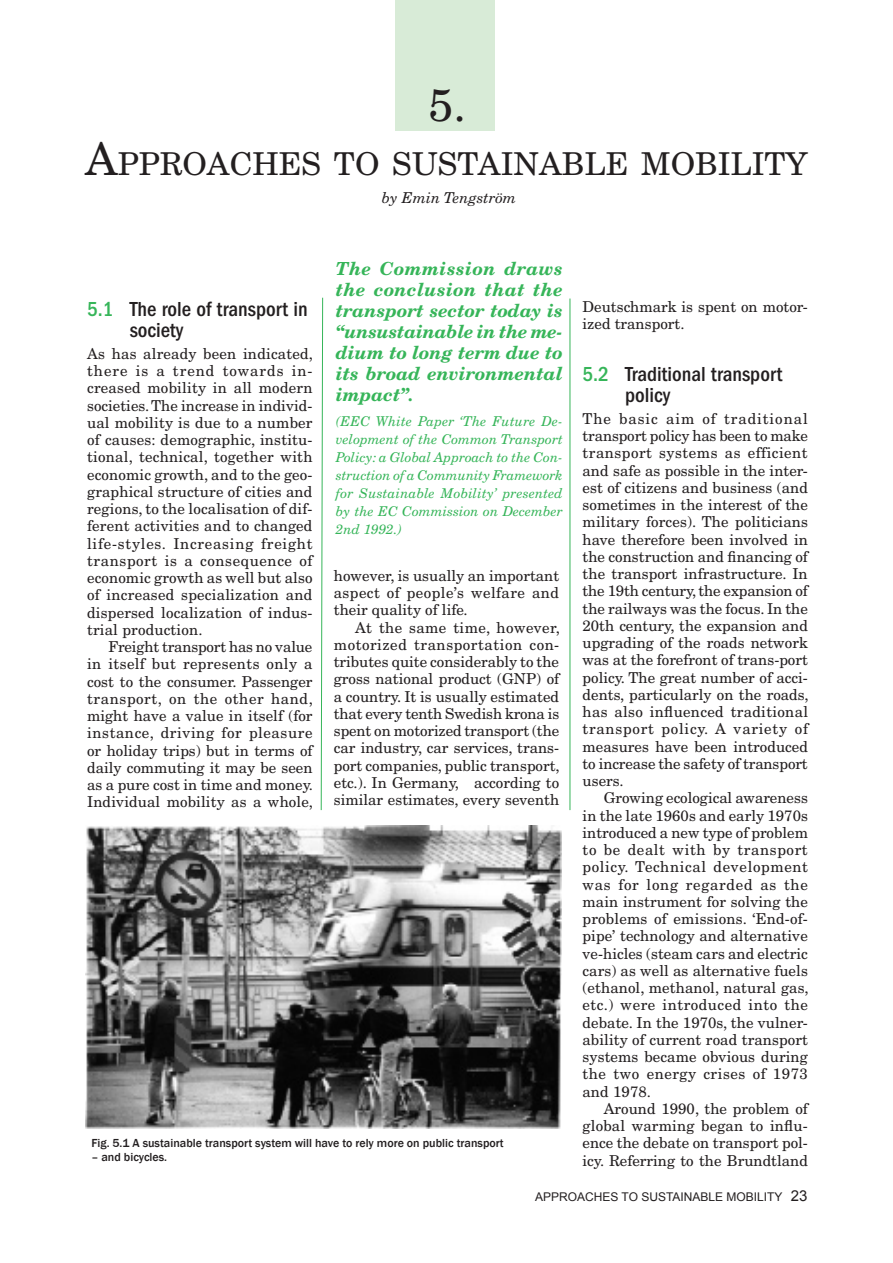
<style>
.page{position:relative;width:893px;height:1263px;background:#fff}
.page>*{position:absolute;margin:0;border:0;box-sizing:border-box;transform-origin:0 0}
.Rubrik{font:45px "New Century Schlbk";color:#231f20}
.Rubrik-2{font:31.5px "New Century Schlbk";color:#231f20}
.Underrubrik_1{font:500 condensed 21px/21.8px "Franklin Gothic";color:#231f20}
.Citat_1{font:italic 700 18px/21px "New Century Schlbk";color:#36b559;text-align:justify}
.Brödtext_indrag{font:15px/17.2px "New Century Schlbk";color:#231f20;text-align:justify}
.Brödtext{font:15px/17.2px "New Century Schlbk";letter-spacing:.005em;color:#231f20;text-align:justify}
.Brödtext-2{font:italic 15px "New Century Schlbk";color:#231f20}
.Citat_1-2{font:italic 13.5px/18px "New Century Schlbk";color:#36b559;text-align:justify}
.Bildtext{font:500 12px "Franklin Gothic";color:#231f20}
.t1{font:12px "Arial";color:#231f20}
.s1{font-size:45px}
.s2{color:#36b559}
.s3{font-size:15px}
</style>
<div class="page">
<div style="left:395px;top:0;width:100px;height:130px;background:#d8ebd7"></div>
<hr style="left:570px;top:298px;width:1px;height:512px;background:#36b559">
<svg style="left:321px;top:297px;width:2px;height:513px"></svg>
<img style="left:85px;top:825px;width:476px;height:303px">
<p class="Rubrik" style="left:429px;top:77px;width:39px">5.</p>
<p class="Rubrik-2" style="left:85px;top:144px;width:724px"><span class="s1">A</span>pproaches to sustainable mobility</p>
<p class="Brödtext-2" style="left:382px;top:189px;width:136px">by Emin Tengström</p>
<p class="Underrubrik_1" style="left:130px;top:298px;width:180px;text-indent:-43px"><span class="s2">5.1</span> The role of transport in society</p>
<p class="Brödtext" style="left:87px;top:345px;width:227px">As has already been indicated, there is a trend towards in&shy;creased mobility in all modern societies. The increase in individ&shy;ual mobility is due to a number of causes: demographic, institu&shy;tional, technical, together with economic growth, and to the geo&shy;graphical structure of cities and regions, to the localisation of dif&shy;ferent activities and to changed life-styles. Increasing freight transport is a consequence of economic growth as well but also of increased specialization and dispersed localization of indus&shy;trial production.</p>
<p class="Brödtext_indrag" style="left:87px;top:638px;width:227px;text-indent:21px">Freight transport has no value in itself but represents only a cost to the consumer. Passenger transport, on the other hand, might have a value in itself (for instance, driving for pleasure or holiday trips) but in terms of daily commuting it may be seen as a pure cost in time and money.<br>Individual mobility as a whole,</p>
<p class="Citat_1" style="left:336px;top:258px;width:228px">The Commission draws the conclusion that the transport sector today is “unsustainable in the me&shy;dium to long term due to its broad environmental impact”.</p>
<p class="Citat_1-2" style="left:336px;top:412px;width:228px">(EEC White Paper ‘The Future De&shy;velopment of the Common Transport Policy: a Global Approach to the Con&shy;struction of a Community Framework for Sustainable Mobility’ presented by the EC Commission on December 2nd 1992.)</p>
<p class="Brödtext_indrag" style="left:334px;top:567px;width:227px">however, is usually an important aspect of people’s welfare and their quality of life.</p>
<p class="Brödtext_indrag" style="left:334px;top:619px;width:227px;text-indent:21px">At the same time, however, motorized transportation con&shy;tributes quite considerably to the gross national product (GNP) of a country. It is usually estimated that every tenth Swedish krona is spent on motorized transport (the car industry, car services, trans&shy;port companies, public transport, etc.). In Germany, according to similar estimates, every seventh</p>
<p class="Bildtext" style="left:91px;top:1135px;width:414px">Fig. 5.1 A sustainable transport system will have to rely more on public transport</p>
<p class="Bildtext" style="left:91px;top:1150px;width:77px">– and bicycles.</p>
<p class="Brödtext_indrag" style="left:583px;top:298px;width:227px">Deutschmark is spent on motor&shy;ized transport.</p>
<p class="Underrubrik_1" style="left:625px;top:363px;width:159px;text-indent:-43px"><span class="s2">5.2</span> Traditional transport policy</p>
<p class="Brödtext" style="left:583px;top:410px;width:227px">The basic aim of traditional transport policy has been to make transport systems as efficient and safe as possible in the inter&shy;est of citizens and business (and sometimes in the interest of the military forces). The politicians have therefore been involved in the construction and financing of the transport infrastructure. In the 19th century, the expansion of the railways was the focus. In the 20th century, the expansion and upgrading of the roads network was at the forefront of trans-port policy. The great number of acci&shy;dents, particularly on the roads, has also influenced traditional transport policy. A variety of measures have been introduced to increase the safety of transport users.</p>
<p class="Brödtext_indrag" style="left:583px;top:789px;width:227px;text-indent:21px">Growing ecological awareness in the late 1960s and early 1970s introduced a new type of problem to be dealt with by transport policy. Technical development was for long regarded as the main instrument for solving the problems of emissions. ‘End-of&shy;pipe’ technology and alternative ve-hicles (steam cars and electric cars) as well as alternative fuels (ethanol, methanol, natural gas, etc.) were introduced into the debate. In the 1970s, the vulner&shy;ability of current road transport systems became obvious during the two energy crises of 1973 and 1978.</p>
<p class="Brödtext_indrag" style="left:583px;top:1100px;width:227px;text-indent:21px">Around 1990, the problem of global warming began to influ&shy;ence the debate on transport pol&shy;icy. Referring to the Brundtland</p>
<p class="t1" style="left:535px;top:1189px;width:274px">APPROACHES TO SUSTAINABLE MOBILITY <span class="s3">23</span></p>
</div>
